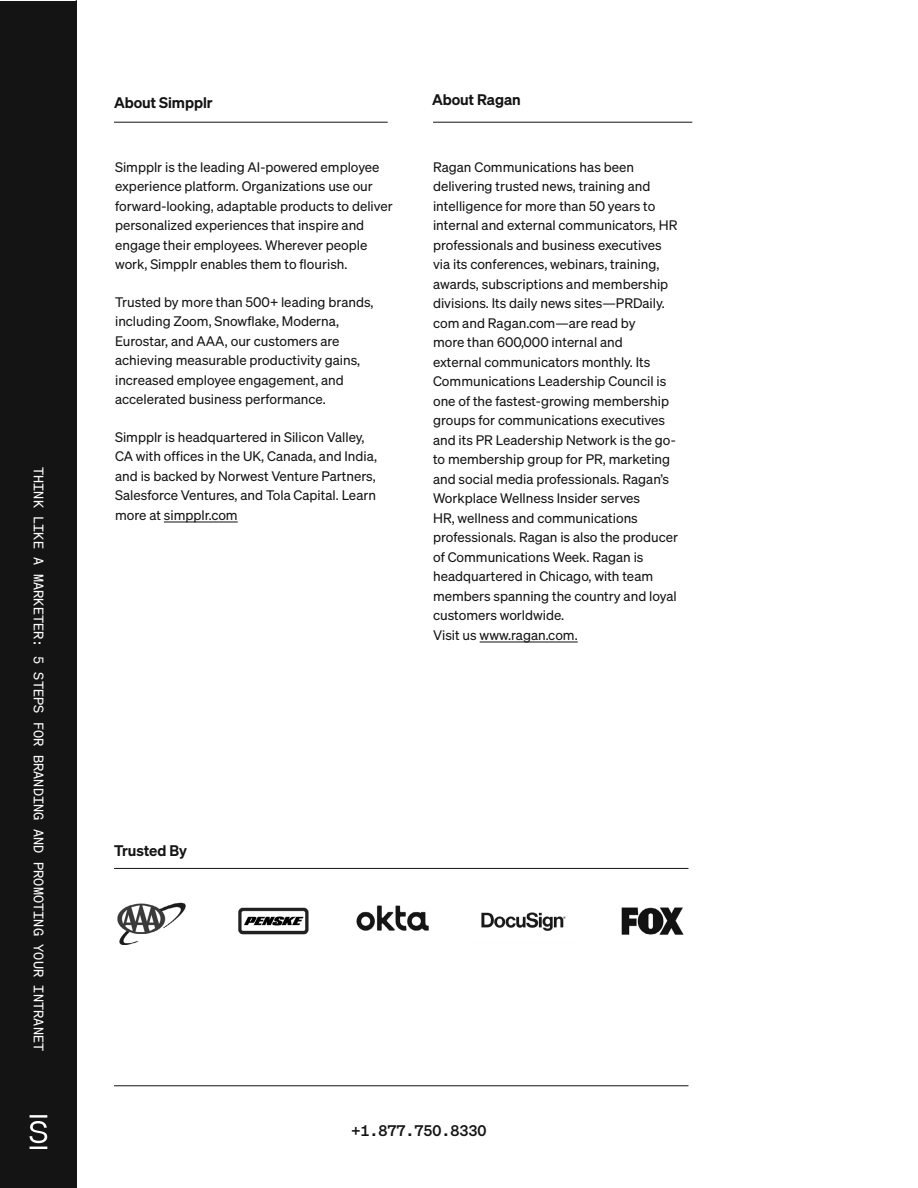
<style>
.page{position:relative;width:918px;height:1188px;background:#fff}
.page>*{position:absolute;margin:0;border:0;box-sizing:border-box;transform-origin:0 0}
.t1{font:600 15px "Sohne";color:#141414}
.t2{font:15px "Sohne Mono Kraftig";color:#141414}
.t3{font:13.5px/19.5px "Sohne Buch";color:#141414}
.t4{font:13.5px "Sohne Mono Buch";letter-spacing:.01em;color:#fff}
</style>
<div class="page">
<hr style="left:76px;top:0;width:1px;height:1188px;background:#141414">
<hr style="left:164px;top:521px;width:74px;height:1px;background:#141414">
<hr style="left:480px;top:641px;width:98px;height:1px;background:#141414">
<div style="left:0;top:1px;width:77px;height:1187px;background:#141414"></div>
<hr style="left:30px;top:1115px;width:17px;height:3px;background:#fff">
<svg style="left:30px;top:1121px;width:17px;height:28px"></svg>
<hr style="left:114px;top:122px;width:274px;height:1px;background:#141414">
<hr style="left:433px;top:122px;width:259px;height:1px;background:#141414">
<hr style="left:114px;top:868px;width:574px;height:1px;background:#141414">
<hr style="left:114px;top:1085px;width:574px;height:1px;background:#141414">
<img style="left:117px;top:902px;width:69px;height:42px">
<img style="left:481px;top:912px;width:85px;height:19px">
<img style="left:621px;top:907px;width:63px;height:28px">
<img style="left:356px;top:905px;width:73px;height:26px">
<img style="left:238px;top:907px;width:71px;height:28px">
<p class="t4" style="left:47px;top:467px;width:586px;rotate:90deg">THINK LIKE A MARKETER: 5 STEPS FOR BRANDING AND PROMOTING YOUR INTRANET</p>
<p class="t1" style="left:114px;top:94px;width:100px">About Simpplr</p>
<p class="t3" style="left:115px;top:157px;width:279px">Simpplr is the leading AI-powered employee experience platform. Organizations use our forward-looking, adaptable products to deliver personalized experiences that inspire and engage their employees. Wherever people work, Simpplr enables them to flourish.</p>
<p class="t3" style="left:115px;top:292px;width:260px">Trusted by more than 500+ leading brands, including Zoom, Snowflake, Moderna, Eurostar, and AAA, our customers are achieving measurable productivity gains, increased employee engagement, and accelerated business performance.</p>
<p class="t3" style="left:115px;top:427px;width:264px">Simpplr is headquartered in Silicon Valley, CA with offices in the UK, Canada, and India, and is backed by Norwest Venture Partners, Salesforce Ventures, and Tola Capital. Learn more at simpplr.com</p>
<p class="t1" style="left:432px;top:90px;width:90px">About Ragan</p>
<p class="t3" style="left:433px;top:157px;width:246px">Ragan Communications has been delivering trusted news, training and intelligence for more than 50 years to internal and external communicators, HR professionals and business executives via its conferences, webinars, training, awards, subscriptions and membership divisions. Its daily news sites—PRDaily. com and Ragan.com—are read by<br>more than 600,000 internal and<br>external communicators monthly. Its Communications Leadership Council is one of the fastest-growing membership groups for communications executives and its PR Leadership Network is the go&shy;to membership group for PR, marketing and social media professionals. Ragan’s Workplace Wellness Insider serves<br>HR, wellness and communications professionals. Ragan is also the producer of Communications Week. Ragan is headquartered in Chicago, with team members spanning the country and loyal customers worldwide.<br>Visit us www.ragan.com.</p>
<p class="t1" style="left:114px;top:841px;width:74px">Trusted By</p>
<p class="t2" style="left:352px;top:1121px;width:136px">+1.877.750.8330</p>
</div>
